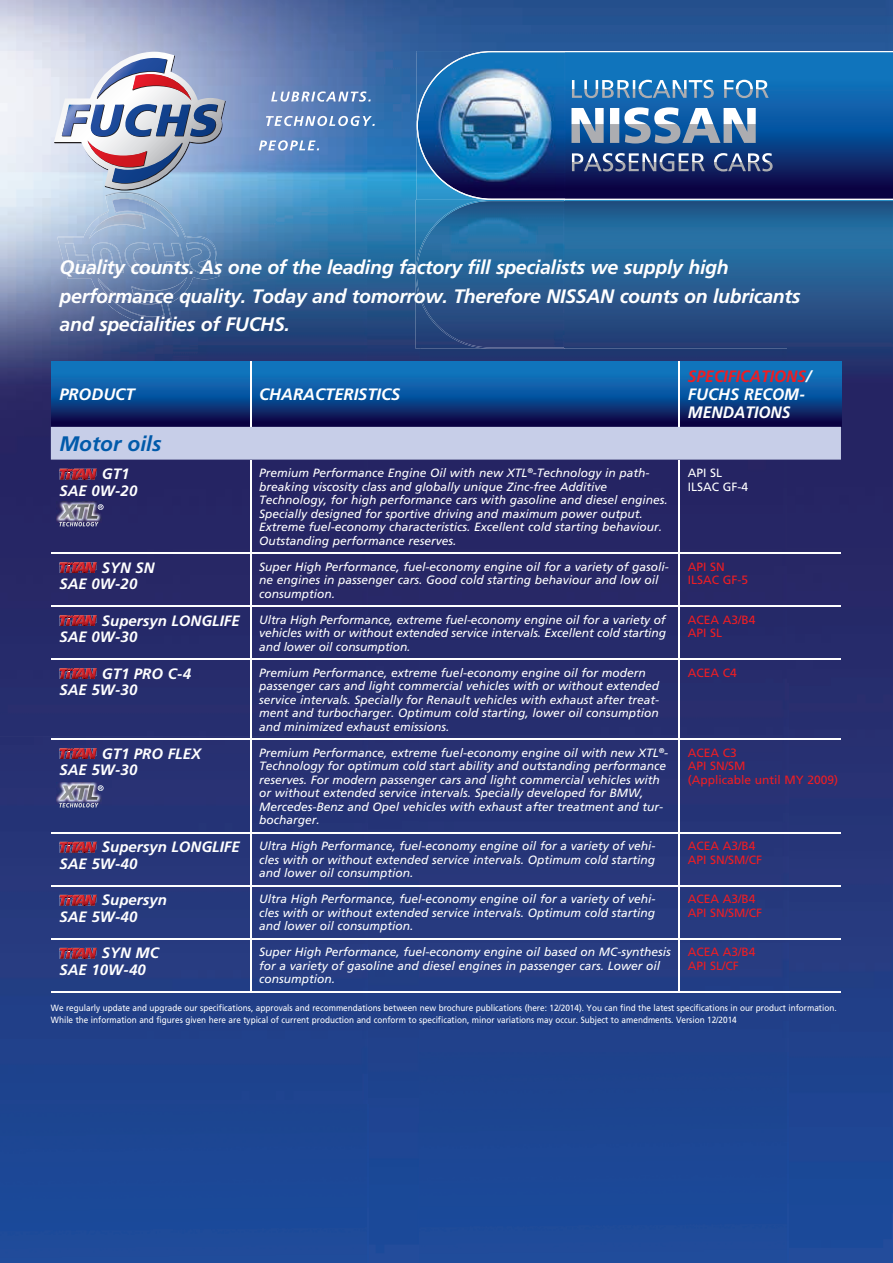
<style>
.page{position:relative;width:893px;height:1263px;background:#fff}
.page>*{position:absolute;margin:0;border:0;box-sizing:border-box;transform-origin:0 0}
.t1{font:italic 700 21px "Frutiger LT Std";color:#015aaa}
.t2{font:italic 700 19.5px/28.5px "Frutiger LT Std";letter-spacing:-.015em;color:#fff}
.t3{font:italic 700 16.5px/18px "Frutiger LT Std";color:#fff}
.t4{font:italic 700 15px/16.5px "Frutiger LT Std";color:#fff}
.t5{font:italic 12px/13.5px "Frutiger LT Std";color:#fff}
.t6{font:12px/13.5px "Frutiger LT Std";color:#ee1d23}
.t7{font:12px/13.5px "Frutiger LT Std";color:#fff}
.t8{font:9px/12px "Frutiger LT Std";color:#fff;scale:.91 1}
.s1{color:#ee1d23}
</style>
<div class="page">
<img style="left:0;top:0;width:367px;height:1263px">
<img style="left:367px;top:0;width:526px;height:52px">
<img style="left:367px;top:52px;width:53px;height:1211px">
<img style="left:420px;top:349px;width:473px;height:914px">
<img style="left:105px;top:192px;width:115px;height:85px">
<img style="left:57px;top:195px;width:114px;height:128px">
<img style="left:65px;top:198px;width:147px;height:117px">
<img style="left:112px;top:199px;width:66px;height:25px">
<img style="left:187px;top:243px;width:25px;height:30px">
<img style="left:65px;top:243px;width:24px;height:1px">
<img style="left:65px;top:244px;width:24px;height:29px">
<img style="left:98px;top:316px;width:66px;height:1px">
<img style="left:98px;top:302px;width:66px;height:14px">
<img style="left:89px;top:213px;width:57px;height:11px">
<img style="left:89px;top:224px;width:98px;height:78px">
<img style="left:89px;top:214px;width:56px;height:25px">
<img style="left:132px;top:277px;width:55px;height:24px">
<img style="left:564px;top:200px;width:329px;height:149px">
<img style="left:416px;top:200px;width:148px;height:149px">
<svg style="left:271px;top:91px;width:100px;height:11px"></svg>
<svg style="left:266px;top:116px;width:109px;height:10px"></svg>
<svg style="left:259px;top:140px;width:60px;height:11px"></svg>
<svg style="left:54px;top:52px;width:172px;height:139px"></svg>
<svg style="left:566px;top:51px;width:327px;height:148px;background:#114a8e"></svg>
<img style="left:417px;top:51px;width:149px;height:149px">
<svg style="left:572px;top:153px;width:201px;height:18px;background:#546690"></svg>
<svg style="left:572px;top:80px;width:197px;height:18px;background:#5391c1"></svg>
<svg style="left:571px;top:107px;width:185px;height:37px"></svg>
<svg style="left:51px;top:361px;width:791px;height:65px;background:#0c4a91"></svg>
<div style="left:51px;top:427px;width:790px;height:33px;background:#c7cee8"></div>
<hr style="left:679px;top:607px;width:1px;height:51px;background:#fff">
<hr style="left:679px;top:660px;width:1px;height:78px;background:#fff">
<hr style="left:679px;top:740px;width:1px;height:92px;background:#fff">
<hr style="left:679px;top:833px;width:1px;height:52px;background:#fff">
<hr style="left:679px;top:886px;width:1px;height:52px;background:#fff">
<hr style="left:679px;top:939px;width:1px;height:52px;background:#fff">
<hr style="left:251px;top:658px;width:428px;height:2px;background:#fff">
<hr style="left:679px;top:658px;width:162px;height:2px;background:#fff">
<hr style="left:251px;top:738px;width:428px;height:2px;background:#fff">
<hr style="left:679px;top:738px;width:162px;height:2px;background:#fff">
<hr style="left:251px;top:832px;width:428px;height:1px;background:#fff">
<hr style="left:679px;top:832px;width:162px;height:1px;background:#fff">
<hr style="left:251px;top:885px;width:428px;height:1px;background:#fff">
<hr style="left:679px;top:885px;width:162px;height:1px;background:#fff">
<hr style="left:251px;top:938px;width:428px;height:1px;background:#fff">
<hr style="left:679px;top:938px;width:162px;height:1px;background:#fff">
<hr style="left:250px;top:607px;width:1px;height:51px;background:#fff">
<hr style="left:51px;top:658px;width:200px;height:2px;background:#fff">
<hr style="left:250px;top:660px;width:1px;height:78px;background:#fff">
<hr style="left:51px;top:738px;width:200px;height:2px;background:#fff">
<hr style="left:250px;top:740px;width:1px;height:92px;background:#fff">
<hr style="left:51px;top:832px;width:200px;height:1px;background:#fff">
<hr style="left:250px;top:833px;width:1px;height:52px;background:#fff">
<hr style="left:51px;top:885px;width:200px;height:1px;background:#fff">
<hr style="left:250px;top:886px;width:1px;height:52px;background:#fff">
<hr style="left:51px;top:938px;width:200px;height:1px;background:#fff">
<hr style="left:250px;top:939px;width:1px;height:52px;background:#fff">
<hr style="left:51px;top:991px;width:200px;height:1px;background:#fff">
<hr style="left:250px;top:460px;width:1px;height:92px;background:#fff">
<hr style="left:251px;top:991px;width:428px;height:1px;background:#fff">
<hr style="left:679px;top:460px;width:1px;height:92px;background:#fff">
<hr style="left:679px;top:991px;width:162px;height:1px;background:#fff">
<hr style="left:250px;top:361px;width:1px;height:66px;background:#fff">
<hr style="left:679px;top:361px;width:1px;height:66px;background:#fff">
<hr style="left:51px;top:552px;width:200px;height:2px;background:#fff">
<hr style="left:251px;top:552px;width:428px;height:2px;background:#fff">
<hr style="left:250px;top:554px;width:1px;height:51px;background:#fff">
<hr style="left:679px;top:552px;width:162px;height:2px;background:#fff">
<hr style="left:679px;top:554px;width:1px;height:51px;background:#fff">
<hr style="left:51px;top:605px;width:200px;height:2px;background:#fff">
<hr style="left:251px;top:605px;width:428px;height:2px;background:#fff">
<hr style="left:679px;top:605px;width:162px;height:2px;background:#fff">
<svg style="left:59px;top:469px;width:38px;height:11px"></svg>
<img style="left:56px;top:501px;width:45px;height:21px">
<svg style="left:59px;top:504px;width:45px;height:22px"></svg>
<svg style="left:59px;top:562px;width:38px;height:12px"></svg>
<svg style="left:59px;top:615px;width:38px;height:12px"></svg>
<svg style="left:59px;top:668px;width:38px;height:12px"></svg>
<svg style="left:59px;top:748px;width:38px;height:12px"></svg>
<img style="left:56px;top:782px;width:45px;height:21px">
<svg style="left:59px;top:785px;width:45px;height:22px"></svg>
<svg style="left:59px;top:842px;width:38px;height:11px"></svg>
<svg style="left:59px;top:895px;width:38px;height:11px"></svg>
<svg style="left:59px;top:948px;width:38px;height:11px"></svg>
<h2 class="t2" style="left:60px;top:253px;width:742px">Quality counts. As one of the leading factory fill specialists we supply high performance quality. Today and tomorrow. Therefore NISSAN counts on lubricants and specialities of FUCHS.</h2>
<h3 class="t3" style="left:59px;top:386px;width:77px">PRODUCT</h3>
<h3 class="t3" style="left:259px;top:386px;width:143px">CHARACTERISTICS</h3>
<h3 class="t3" style="left:688px;top:368px;width:125px"><span class="s1">SPECIFICATIONS</span>/<br>FUCHS RECOM-<br>MENDATIONS</h3>
<h1 class="t1" style="left:59px;top:431px;width:104px">Motor oils</h1>
<p class="t4" style="left:59px;top:466px;width:79px;text-indent:42px">GT1<br>SAE 0W-20</p>
<p class="t5" style="left:259px;top:466px;width:410px">Premium Performance Engine Oil with new XTL<sup>®</sup>-Technology in path&shy;breaking viscosity class and globally unique Zinc-free Additive Technology, for high performance cars with gasoline and diesel engines.<br>Specially designed for sportive driving and maximum power output.<br>Extreme fuel-economy characteristics. Excellent cold starting behaviour.<br>Outstanding performance reserves.</p>
<p class="t7" style="left:688px;top:466px;width:62px">API SL<br>ILSAC GF-4</p>
<p class="t4" style="left:59px;top:559px;width:97px;text-indent:42px">SYN SN<br>SAE 0W-20</p>
<p class="t5" style="left:259px;top:560px;width:411px">Super High Performance, fuel-economy engine oil for a variety of gasoli&shy;ne engines in passenger cars. Good cold starting behaviour and low oil consumption.</p>
<p class="t6" style="left:688px;top:560px;width:62px">API SN<br>ILSAC GF-5</p>
<p class="t4" style="left:59px;top:612px;width:182px;text-indent:42px">Supersyn LONGLIFE<br>SAE 0W-30</p>
<p class="t5" style="left:259px;top:613px;width:408px;text-align:justify">Ultra High Performance, extreme fuel-economy engine oil for a variety of vehicles with or without extended service intervals. Excellent cold starting and lower oil consumption.</p>
<p class="t6" style="left:688px;top:613px;width:69px">ACEA A3/B4<br>API SL</p>
<p class="t4" style="left:59px;top:665px;width:133px;text-indent:42px">GT1 PRO C-4<br>SAE 5W-30</p>
<p class="t5" style="left:259px;top:666px;width:401px">Premium Performance, extreme fuel-economy engine oil for modern passenger cars and light commercial vehicles with or without extended service intervals. Specially for Renault vehicles with exhaust after treat&shy;ment and turbocharger. Optimum cold starting, lower oil consumption and minimized exhaust emissions.</p>
<p class="t6" style="left:688px;top:666px;width:51px">ACEA C4</p>
<p class="t4" style="left:59px;top:745px;width:143px;text-indent:42px">GT1 PRO FLEX<br>SAE 5W-30</p>
<p class="t5" style="left:259px;top:746px;width:411px">Premium Performance, extreme fuel-economy engine oil with new XTL<sup>®</sup>- Technology for optimum cold start ability and outstanding performance reserves. For modern passenger cars and light commercial vehicles with or without extended service intervals. Specially developed for BMW, Mercedes-Benz and Opel vehicles with exhaust after treatment and tur&shy;bocharger.</p>
<p class="t6" style="left:688px;top:746px;width:152px">ACEA C3<br>API SN/SM<br>(Applicable until MY 2009)</p>
<p class="t4" style="left:59px;top:839px;width:182px;text-indent:42px">Supersyn LONGLIFE<br>SAE 5W-40</p>
<p class="t5" style="left:259px;top:839px;width:398px;text-align:justify">Ultra High Performance, fuel-economy engine oil for a variety of vehi&shy;cles with or without extended service intervals. Optimum cold starting and lower oil consumption.</p>
<p class="t6" style="left:688px;top:839px;width:76px">ACEA A3/B4<br>API SN/SM/CF</p>
<p class="t4" style="left:59px;top:892px;width:109px;text-indent:42px">Supersyn<br>SAE 5W-40</p>
<p class="t5" style="left:259px;top:892px;width:398px;text-align:justify">Ultra High Performance, fuel-economy engine oil for a variety of vehi&shy;cles with or without extended service intervals. Optimum cold starting and lower oil consumption.</p>
<p class="t6" style="left:688px;top:892px;width:76px">ACEA A3/B4<br>API SN/SM/CF</p>
<p class="t4" style="left:59px;top:945px;width:101px;text-indent:42px">SYN MC<br>SAE 10W-40</p>
<p class="t5" style="left:259px;top:945px;width:413px">Super High Performance, fuel-economy engine oil based on MC-synthesis for a variety of gasoline and diesel engines in passenger cars. Lower oil consumption.</p>
<p class="t6" style="left:688px;top:945px;width:69px">ACEA A3/B4<br>API SL/CF</p>
<p class="t8" style="left:51px;top:1002px;width:865px">We regularly update and upgrade our specifications, approvals and recommendations between new brochure publications (here: 12/2014). You can find the latest specifications in our product information.<br>While the information and figures given here are typical of current production and conform to specification, minor variations may occur. Subject to amendments. Version 12/2014</p>
</div>
